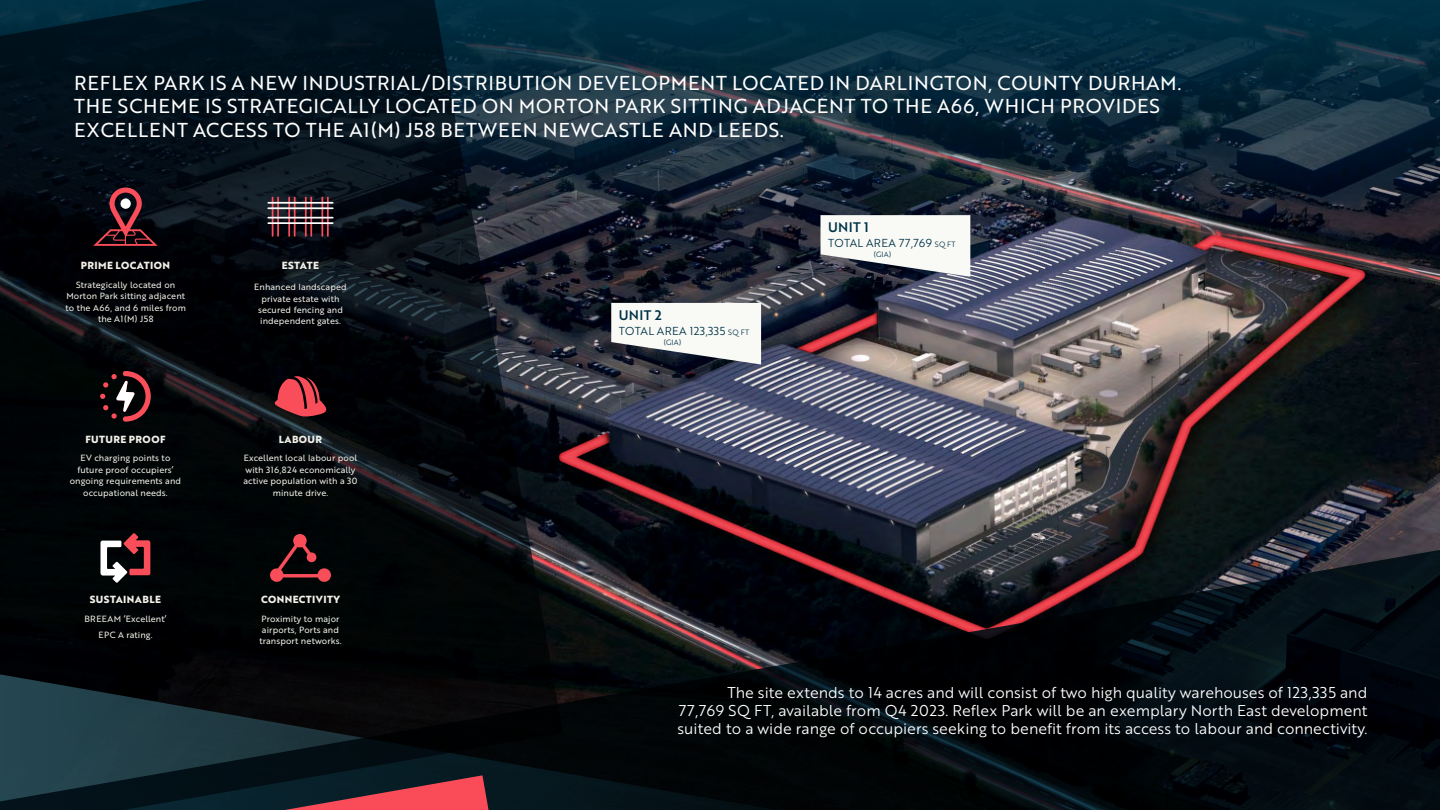
<style>
.page{position:relative;width:1440px;height:810px;background:#fff}
.page>*{position:absolute;margin:0;border:0;box-sizing:border-box;transform-origin:0 0}
.t1{font:19.58px/23.5px "Brother 1816 Regular";letter-spacing:.04em;color:#fff}
.t2{font:15.23px/18.3px "Brother 1816 Book";color:#fff;text-align:justify}
.t3{font:13.5px "Brother 1816 Medium";letter-spacing:.03em;color:#003246}
.t4{font:11.25px "Brother 1816 Book";letter-spacing:.03em;color:#003246}
.t5{font:700 10.05px "Brother 1816 Extra";letter-spacing:.04em;color:#f2f0e8}
.t6{font:8.77px/11.5px "Brother 1816 Regular";letter-spacing:.01em;color:#f2f0e8;text-align:center}
.t7{font:7.43px "Brother 1816 Book";letter-spacing:.03em;color:#003246}
.s1{font-size:7.5px}
</style>
<div class="page">
<img style="left:563px;top:0;width:877px;height:810px">
<svg style="left:0;top:0;width:563px;height:810px;background:#0a1117"></svg>
<hr style="left:272px;top:197px;width:1px;height:40px;background:#f94d59">
<hr style="left:277px;top:197px;width:2px;height:40px;background:#f94d59">
<hr style="left:288px;top:197px;width:2px;height:40px;background:#f94d59">
<hr style="left:294px;top:197px;width:2px;height:40px;background:#f94d59">
<hr style="left:305px;top:197px;width:2px;height:40px;background:#f94d59">
<hr style="left:310px;top:197px;width:2px;height:40px;background:#f94d59">
<hr style="left:321px;top:197px;width:2px;height:40px;background:#f94d59">
<hr style="left:327px;top:197px;width:2px;height:40px;background:#f94d59">
<svg style="left:267px;top:202px;width:67px;height:7px"></svg>
<svg style="left:267px;top:217px;width:67px;height:7px"></svg>
<svg style="left:93px;top:187px;width:65px;height:59px;background:#3b1720"></svg>
<div style="left:121px;top:199px;width:10px;height:10px;background:#fff;border-radius:50%"></div>
<svg style="left:100px;top:371px;width:51px;height:51px;background:#47282b"></svg>
<svg style="left:274px;top:376px;width:57px;height:42px;background:#862b33"></svg>
<svg style="left:101px;top:533px;width:49px;height:50px"></svg>
<svg style="left:270px;top:534px;width:61px;height:48px;background:#3f171a"></svg>
<svg style="left:820px;top:215px;width:150px;height:62px"></svg>
<svg style="left:611px;top:303px;width:150px;height:62px"></svg>
<p class="t1" style="left:74px;top:70px;width:1109px">REFLEX PARK IS A NEW INDUSTRIAL/DISTRIBUTION DEVELOPMENT LOCATED IN DARLINGTON, COUNTY DURHAM.<br>THE SCHEME IS STRATEGICALLY LOCATED ON MORTON PARK SITTING ADJACENT TO THE A66, WHICH PROVIDES<br>EXCELLENT ACCESS TO THE A1(M) J58 BETWEEN NEWCASTLE AND LEEDS.</p>
<h3 class="t3" style="left:828px;top:217px;width:42px">UNIT 1</h3>
<p class="t4" style="left:828px;top:235px;width:129px">TOTAL AREA 77,769 <span class="s1">SQ FT</span></p>
<p class="t5" style="left:81px;top:258px;width:91px">PRIME LOCATION</p>
<p class="t6" style="left:66px;top:279px;width:122px">Strategically located on<br>Morton Park sitting adjacent to the A66, and 6 miles from the A1(M) J58</p>
<p class="t5" style="left:85px;top:432px;width:82px">FUTURE PROOF</p>
<p class="t6" style="left:70px;top:452px;width:113px">EV charging points to future proof occupiers’ ongoing requirements and occupational needs.</p>
<p class="t5" style="left:282px;top:258px;width:39px">ESTATE</p>
<p class="t6" style="left:254px;top:281px;width:94px">Enhanced landscaped private estate with secured fencing and independent gates.</p>
<p class="t5" style="left:279px;top:431px;width:45px">LABOUR</p>
<p class="t6" style="left:243px;top:452px;width:116px">Excellent local labour pool with 316,824 economically active population with a 30 minute drive.</p>
<p class="t5" style="left:90px;top:592px;width:73px">SUSTAINABLE</p>
<p class="t6" style="left:84px;top:610px;width:84px;line-height:17px">BREEAM ‘Excellent’<br>EPC A rating.</p>
<p class="t6" style="left:259px;top:612px;width:84px;text-align:left">Proximity to major airports, Ports and transport networks.</p>
<p class="t5" style="left:261px;top:592px;width:80px">CONNECTIVITY</p>
<h3 class="t3" style="left:619px;top:305px;width:45px">UNIT 2</h3>
<p class="t4" style="left:619px;top:323px;width:132px">TOTAL AREA 123,335 <span class="s1">SQ FT</span></p>
<p class="t7" style="left:664px;top:337px;width:19px">(GIA)</p>
<p class="t7" style="left:874px;top:249px;width:19px">(GIA)</p>
<p class="t2" style="left:678px;top:683px;width:691px;text-indent:50px">The site extends to 14 acres and will consist of two high quality warehouses of 123,335 and 77,769 SQ FT, available from Q4 2023. Reflex Park will be an exemplary North East development suited to a wide range of occupiers seeking to benefit from its access to labour and connectivity.</p>
</div>
